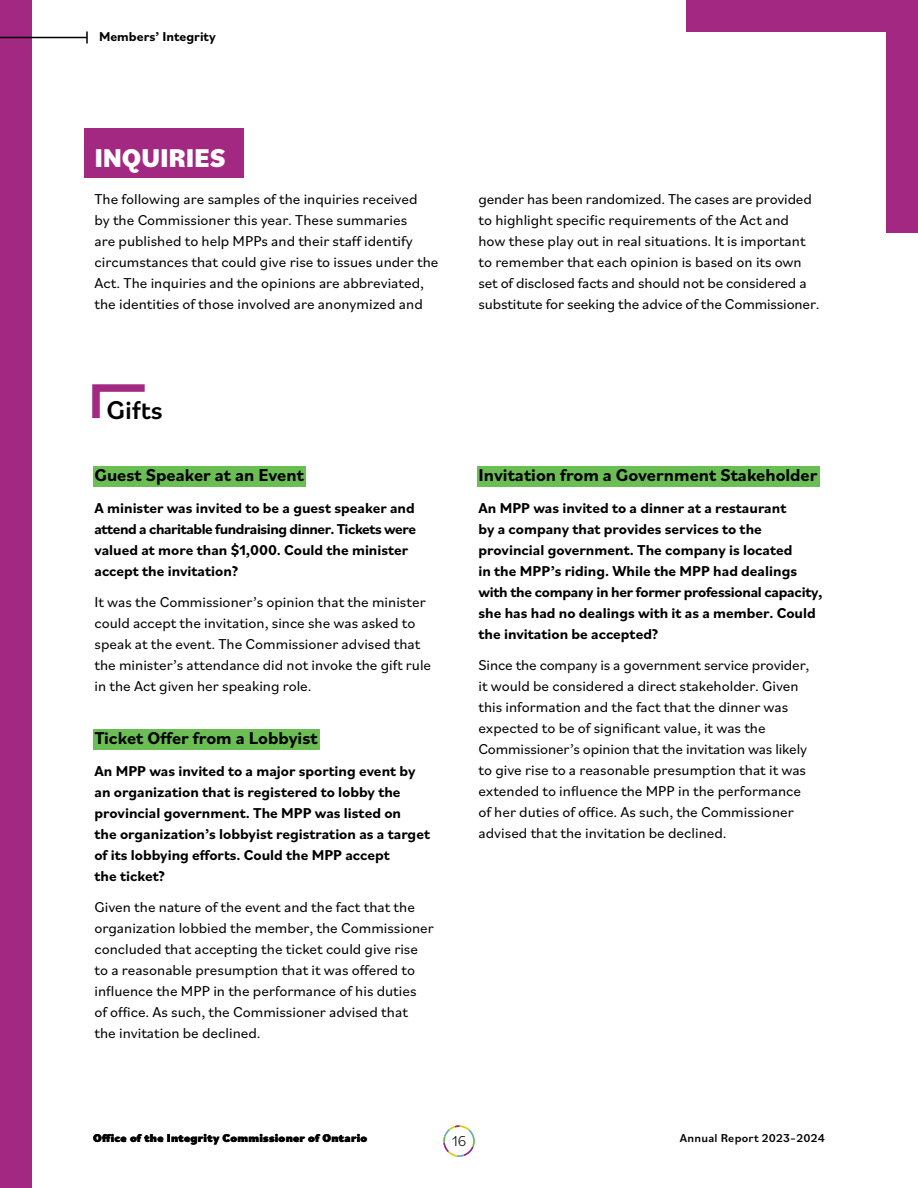
<style>
.page{position:relative;width:918px;height:1188px;background:#fff}
.page>*{position:absolute;margin:0;border:0;box-sizing:border-box;transform-origin:0 0}
.H3_space_before{font:800 27px "Bilo";letter-spacing:-.01em;color:#fff}
.H4_space_before_-_gifts{font:500 27px "Bilo";color:#000}
.H4_-_gifts{font:700 18px "Bilo";color:#000}
.Body{font:15px/21px "Bilo";color:#000}
.Body-2{font:700 15px/21px "Bilo";color:#000}
.t1{font:300 15px "Bilo";color:#000}
.t2{font:700 13.5px "Bilo";color:#000}
.t3{font:900 12px "Bilo";letter-spacing:.02em;color:#000}
.t4{font:500 12px "Bilo";letter-spacing:.02em;color:#000}
</style>
<div class="page">
<svg style="left:443px;top:1125px;width:32px;height:32px"></svg>
<div style="left:0;top:0;width:31px;height:1188px;background:#a22882"></div>
<div style="left:84px;top:128px;width:160px;height:50px;background:#a22882"></div>
<svg style="left:92px;top:384px;width:53px;height:35px"></svg>
<div style="left:93px;top:466px;width:212px;height:21px;background:#6bbe54"></div>
<div style="left:93px;top:729px;width:226px;height:21px;background:#6bbe54"></div>
<div style="left:477px;top:466px;width:342px;height:21px;background:#6bbe54"></div>
<hr style="left:0;top:37px;width:87px;height:1px;background:#000">
<svg style="left:86px;top:32px;width:2px;height:12px"></svg>
<div style="left:686px;top:0;width:232px;height:31px;background:#a22882"></div>
<div style="left:887px;top:0;width:31px;height:232px;background:#a22882"></div>
<p class="t2" style="left:99px;top:27px;width:118px">Members’ Integrity</p>
<h3 class="H3_space_before" style="left:94px;top:139px;width:133px">INQUIRIES</h3>
<p class="Body" style="left:94px;top:188px;width:346px">The following are samples of the inquiries received<br>by the Commissioner this year. These summaries<br>are published to help MPPs and their staff identify circumstances that could give rise to issues under the Act. The inquiries and the opinions are abbreviated, the identities of those involved are anonymized and</p>
<p class="Body" style="left:478px;top:188px;width:343px">gender has been randomized. The cases are provided to highlight specific requirements of the Act and how these play out in real situations. It is important to remember that each opinion is based on its own set of disclosed facts and should not be considered a substitute for seeking the advice of the Commissioner.</p>
<h4 class="H4_space_before_-_gifts" style="left:106px;top:391px;width:58px">Gifts</h4>
<h4 class="H4_-_gifts" style="left:94px;top:463px;width:211px">Guest Speaker at an Event</h4>
<p class="Body-2" style="left:94px;top:496px;width:323px">A minister was invited to be a guest speaker and attend a charitable fundraising dinner. Tickets were valued at more than $1,000. Could the minister accept the invitation?</p>
<p class="Body" style="left:94px;top:591px;width:338px">It was the Commissioner’s opinion that the minister could accept the invitation, since she was asked to speak at the event. The Commissioner advised that the minister’s attendance did not invoke the gift rule in the Act given her speaking role.</p>
<h4 class="H4_-_gifts" style="left:94px;top:726px;width:224px">Ticket Offer from a Lobbyist</h4>
<p class="Body-2" style="left:94px;top:759px;width:337px">An MPP was invited to a major sporting event by an organization that is registered to lobby the provincial government. The MPP was listed on<br>the organization’s lobbyist registration as a target of its lobbying efforts. Could the MPP accept<br>the ticket?</p>
<p class="Body" style="left:94px;top:896px;width:341px">Given the nature of the event and the fact that the organization lobbied the member, the Commissioner concluded that accepting the ticket could give rise to a reasonable presumption that it was offered to influence the MPP in the performance of his duties<br>of office. As such, the Commissioner advised that<br>the invitation be declined.</p>
<h4 class="H4_-_gifts" style="left:478px;top:463px;width:341px">Invitation from a Government Stakeholder</h4>
<p class="Body-2" style="left:478px;top:496px;width:346px">An MPP was invited to a dinner at a restaurant<br>by a company that provides services to the provincial government. The company is located<br>in the MPP’s riding. While the MPP had dealings with the company in her former professional capacity, she has had no dealings with it as a member. Could the invitation be accepted?</p>
<p class="Body" style="left:478px;top:654px;width:332px">Since the company is a government service provider, it would be considered a direct stakeholder. Given this information and the fact that the dinner was expected to be of significant value, it was the Commissioner’s opinion that the invitation was likely to give rise to a reasonable presumption that it was extended to influence the MPP in the performance of her duties of office. As such, the Commissioner advised that the invitation be declined.</p>
<p class="t3" style="left:93px;top:1129px;width:276px">Office of the Integrity Commissioner of Ontario</p>
<p class="t1" style="left:452px;top:1130px;width:16px">16</p>
<p class="t4" style="left:680px;top:1129px;width:147px">Annual Report 2023–2024</p>
</div>
